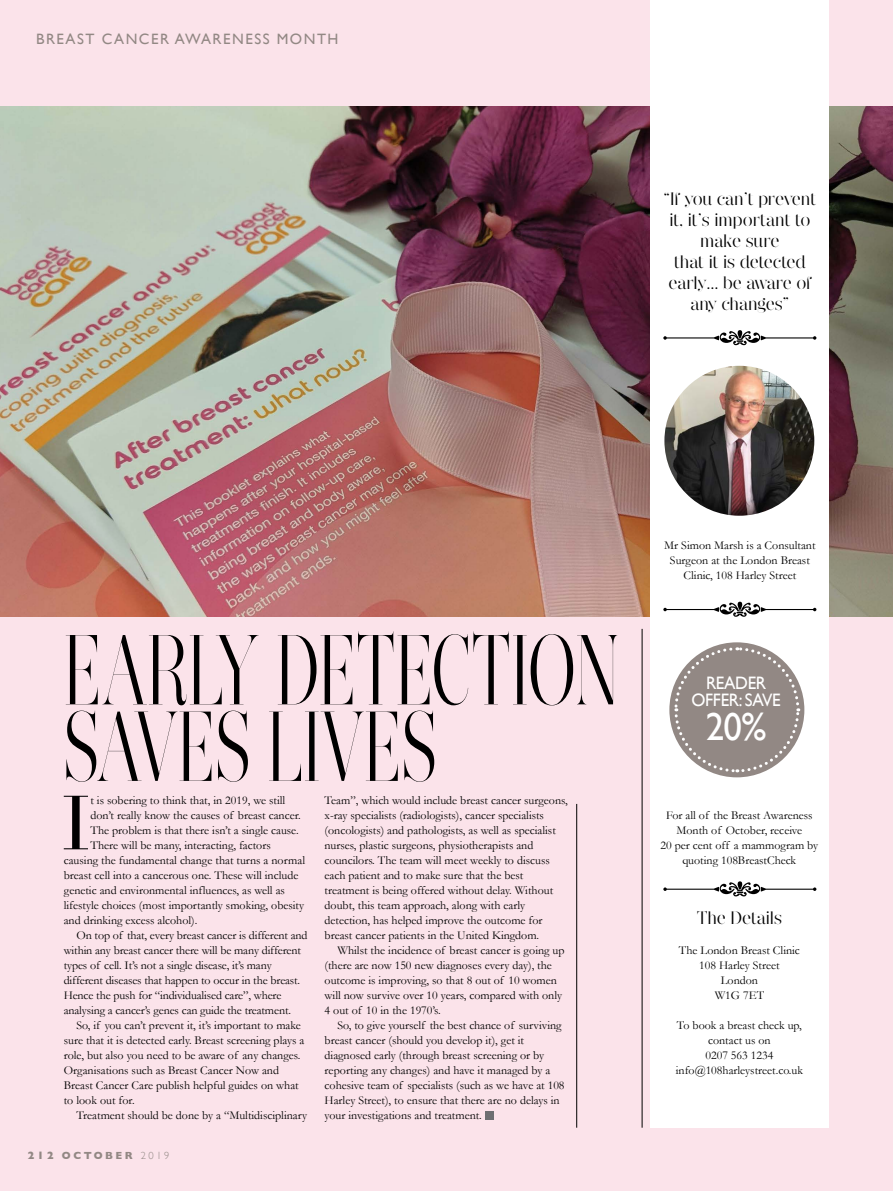
<style>
.page{position:relative;width:893px;height:1191px;background:#fbe3ea}
.page>*{position:absolute;margin:0;border:0;box-sizing:border-box;transform-origin:0 0}
.t1{font:99px/76.5px "Narziss";letter-spacing:.01em;color:#000;scale:.67 1}
.t2{font:75.15px "Didot";color:#000}
.t3{font:39px "Gill Sans";color:#fff;scale:.95 1}
.t4{font:18px/21px "Narziss";color:#000;text-align:center}
.t5{font:18px/16.5px "Gill Sans";letter-spacing:-.02em;color:#fff;text-align:center;scale:.95 1}
.t6{font:15px "Gill Sans";letter-spacing:.1em;color:#928884}
.t7{font:12px/15px "Garamond";color:#000;text-align:center}
.t8{font:700 10.5px "Gill Sans";letter-spacing:.24em;color:#928884}
.s1{font-weight:800}
.s2{font-weight:300}
</style>
<div class="page">
<img style="left:0;top:106px;width:893px;height:511px">
<div style="left:651px;top:0;width:178px;height:1127px;background:#fff"></div>
<svg style="left:663px;top:330px;width:153px;height:15px"></svg>
<svg style="left:663px;top:601px;width:153px;height:16px"></svg>
<svg style="left:663px;top:881px;width:153px;height:15px"></svg>
<div style="left:485px;top:1110px;width:8px;height:9px;background:#6d6e71"></div>
<hr style="left:576px;top:804px;width:1px;height:323px;background:#000">
<hr style="left:642px;top:629px;width:1px;height:498px;background:#000">
<img style="left:664px;top:366px;width:150px;height:150px;border-radius:75px">
<div style="left:669px;top:642px;width:135px;height:135px;background:#928884;border-radius:50%"></div>
<svg style="left:673px;top:646px;width:128px;height:128px"></svg>
<p class="t6" style="left:36px;top:30px;width:304px">BREAST CANCER AWARENESS MONTH</p>
<p class="t6" style="left:36px;top:30px;width:202px">LUXURY KITCHEN GUIDE</p>
<h3 class="t4" style="left:663px;top:188px;width:155px">“If you can’t prevent it, it’s important to make sure<br>that it is detected early… be aware of any changes”</h3>
<h1 class="t1" style="left:64px;top:629px;width:828px">EArly detection saves lives</h1>
<h2 class="t2" style="left:61px;top:778px;width:31px">I</h2>
<p class="t7" style="left:90px;top:793px;width:196px">t is sobering to think that, in 2019, we still</p>
<p class="t7" style="left:90px;top:808px;width:212px">don’t really know the causes of breast cancer.</p>
<p class="t7" style="left:90px;top:823px;width:210px">The problem is that there isn’t a single cause.</p>
<p class="t7" style="left:90px;top:838px;width:182px">There will be many, interacting, factors</p>
<p class="t7" style="left:64px;top:853px;width:243px">causing the fundamental change that turns a normal</p>
<p class="t7" style="left:64px;top:868px;width:236px">breast cell into a cancerous one. These will include</p>
<p class="t7" style="left:64px;top:883px;width:223px">genetic and environmental influences, as well as</p>
<p class="t7" style="left:64px;top:898px;width:242px">lifestyle choices (most importantly smoking, obesity</p>
<p class="t7" style="left:64px;top:913px;width:135px">and drinking excess alcohol).</p>
<p class="t7" style="left:77px;top:928px;width:232px">On top of that, every breast cancer is different and</p>
<p class="t7" style="left:64px;top:943px;width:239px">within any breast cancer there will be many different</p>
<p class="t7" style="left:64px;top:958px;width:209px">types of cell. It’s not a single disease, it’s many</p>
<p class="t7" style="left:64px;top:973px;width:238px">different diseases that happen to occur in the breast.</p>
<p class="t7" style="left:64px;top:988px;width:219px">Hence the push for “individualised care”, where</p>
<p class="t7" style="left:64px;top:1003px;width:229px">analysing a cancer’s genes can guide the treatment.</p>
<p class="t7" style="left:77px;top:1018px;width:226px">So, if you can’t prevent it, it’s important to make</p>
<p class="t7" style="left:64px;top:1033px;width:242px">sure that it is detected early. Breast screening plays a</p>
<p class="t7" style="left:64px;top:1048px;width:238px">role, but also you need to be aware of any changes.</p>
<p class="t7" style="left:64px;top:1063px;width:217px">Organisations such as Breast Cancer Now and</p>
<p class="t7" style="left:64px;top:1078px;width:236px">Breast Cancer Care publish helpful guides on what</p>
<p class="t7" style="left:64px;top:1093px;width:72px">to look out for.</p>
<p class="t7" style="left:77px;top:1108px;width:232px">Treatment should be done by a “Multidisciplinary</p>
<p class="t8" style="left:28px;top:1146px;width:143px"><span class="s1">212</span> OCTOBER <span class="s2">2019</span></p>
<p class="t7" style="left:325px;top:793px;width:245px;text-align:left">Team”, which would include breast cancer surgeons, x-ray specialists (radiologists), cancer specialists (oncologists) and pathologists, as well as specialist nurses, plastic surgeons, physiotherapists and councilors. The team will meet weekly to discuss each patient and to make sure that the best treatment is being offered without delay. Without doubt, this team approach, along with early detection, has helped improve the outcome for breast cancer patients in the United Kingdom.</p>
<p class="t7" style="left:325px;top:943px;width:241px;text-align:left;text-indent:13px">Whilst the incidence of breast cancer is going up (there are now 150 new diagnoses every day), the outcome is improving, so that 8 out of 10 women will now survive over 10 years, compared with only 4 out of 10 in the 1970’s.</p>
<p class="t7" style="left:325px;top:1018px;width:241px;text-align:left;text-indent:13px">So, to give yourself the best chance of surviving breast cancer (should you develop it), get it diagnosed early (through breast screening or by reporting any changes) and have it managed by a cohesive team of specialists (such as we have at 108<br>Harley Street), to ensure that there are no delays in your investigations and treatment.</p>
<p class="t7" style="left:664px;top:538px;width:153px">Mr Simon Marsh is a Consultant<br>Surgeon at the London Breast<br>Clinic, 108 Harley Street</p>
<h3 class="t5" style="left:692px;top:675px;width:95px">READER<br>OFFER: SAVE</h3>
<h3 class="t3" style="left:706px;top:704px;width:65px">20%</h3>
<p class="t7" style="left:660px;top:808px;width:159px">For all of the Breast Awareness<br>Month of October, receive<br>20 per cent off a mammogram by quoting 108BreastCheck</p>
<h3 class="t4" style="left:697px;top:907px;width:87px">The Details</h3>
<p class="t7" style="left:679px;top:943px;width:123px">The London Breast Clinic<br>108 Harley Street<br>London<br>W1G 7ET</p>
<p class="t7" style="left:676px;top:1018px;width:129px">To book a breast check up, contact us on<br>0207 563 1234 info@108harleystreet.co.uk</p>
</div>
